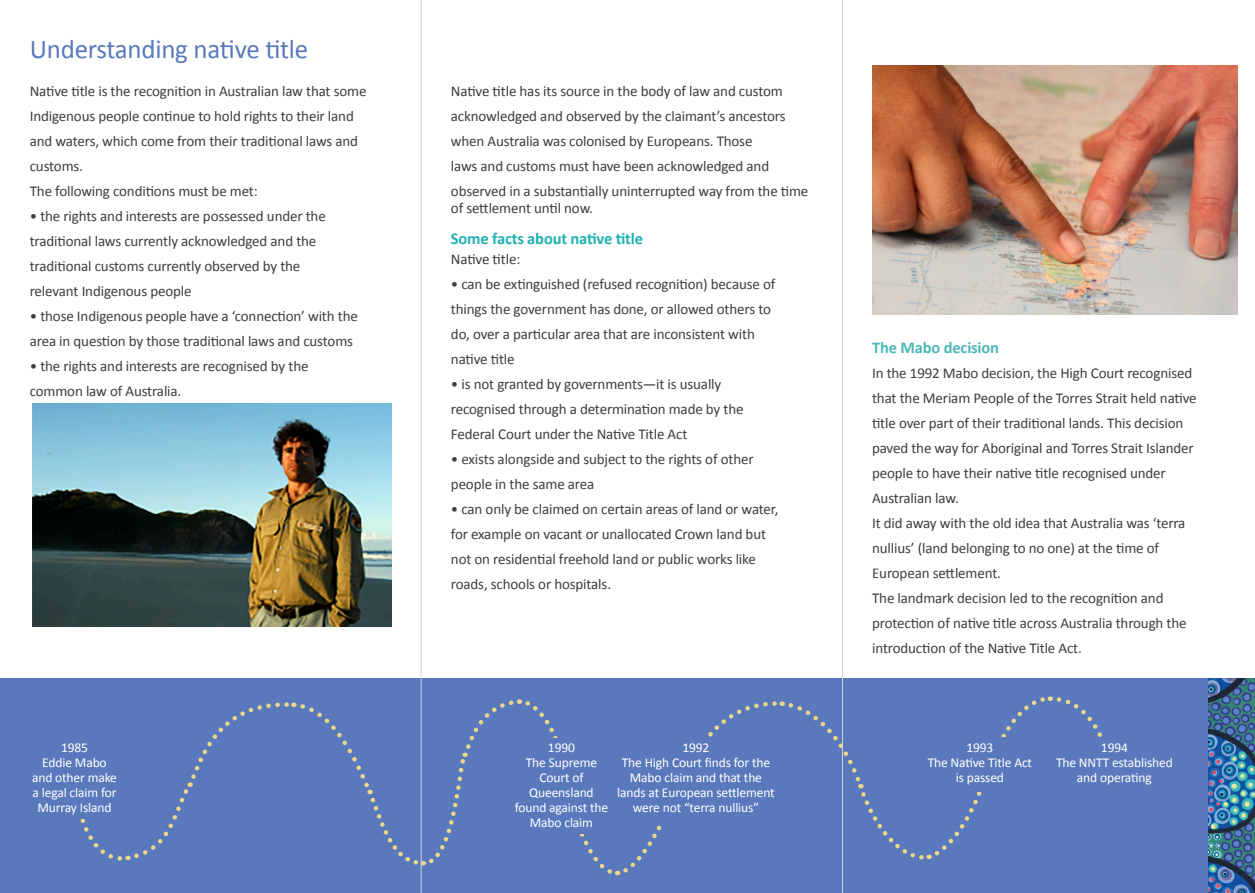
<style>
.page{position:relative;width:1255px;height:893px;background:#fff}
.page>*{position:absolute;margin:0;border:0;box-sizing:border-box;transform-origin:0 0}
.Heading_1{font:27px "Calibri";letter-spacing:-.01em;color:#5a79bc}
.Heading_2{font:700 16.5px "Calibri";letter-spacing:-.01em;color:#21b1b2}
.Bullet_list_end{font:700 16.5px "Calibri";letter-spacing:-.01em;color:#4eb7b9}
.Body_copy{font:15px/16.5px "Calibri";letter-spacing:-.01em;color:#3e3e3f}
.Bullet_list_end-2{font:15px "Calibri";letter-spacing:-.01em;color:#3e3e3f}
.Body_copy-2{font:13.5px/15px "Calibri";letter-spacing:-.01em;color:#fff;text-align:center}
</style>
<div class="page">
<img style="left:32px;top:404px;width:359px;height:223px">
<img style="left:872px;top:66px;width:365px;height:248px">
<div style="left:0;top:678px;width:1254px;height:215px;background:#5a79bc"></div>
<svg style="left:80px;top:694px;width:1022px;height:184px"></svg>
<div style="left:28px;top:738px;width:93px;height:81px;background:#5a79bc"></div>
<div style="left:920px;top:738px;width:119px;height:54px;background:#5a79bc"></div>
<div style="left:510px;top:738px;width:102px;height:95px;background:#5a79bc"></div>
<div style="left:1039px;top:738px;width:149px;height:85px;background:#5a79bc"></div>
<div style="left:613px;top:738px;width:166px;height:85px;background:#5a79bc"></div>
<img style="left:1208px;top:678px;width:46px;height:215px">
<hr style="left:421px;top:0;width:1px;height:893px;background:#d1d2d4">
<hr style="left:842px;top:0;width:1px;height:893px;background:#d1d2d4">
<p class="Heading_1" style="left:30px;top:30px;width:280px">Understanding native title</p>
<p class="Body_copy" style="left:30px;top:83px;width:338px">Native title is the recognition in Australian law that some</p>
<p class="Body_copy" style="left:30px;top:108px;width:325px">Indigenous people continue to hold rights to their land</p>
<p class="Body_copy" style="left:30px;top:133px;width:330px">and waters, which come from their traditional laws and</p>
<p class="Body_copy" style="left:30px;top:158px;width:55px">customs.</p>
<p class="Body_copy" style="left:30px;top:183px;width:229px">The following conditions must be met:</p>
<p class="Body_copy" style="left:30px;top:208px;width:297px">• the rights and interests are possessed under the</p>
<p class="Body_copy" style="left:30px;top:233px;width:288px">traditional laws currently acknowledged and the</p>
<p class="Body_copy" style="left:30px;top:258px;width:272px">traditional customs currently observed by the</p>
<p class="Body_copy" style="left:30px;top:283px;width:163px">relevant Indigenous people</p>
<p class="Body_copy" style="left:30px;top:308px;width:329px">• those Indigenous people have a ‘connection’ with the</p>
<p class="Body_copy" style="left:30px;top:333px;width:325px">area in question by those traditional laws and customs</p>
<p class="Body_copy" style="left:30px;top:358px;width:280px">• the rights and interests are recognised by the</p>
<p class="Body_copy" style="left:30px;top:383px;width:153px">common law of Australia.</p>
<p class="Body_copy-2" style="left:61px;top:740px;width:28px">1985</p>
<p class="Body_copy-2" style="left:32px;top:755px;width:86px">Eddie Mabo and other make a legal claim for<br>Murray Island</p>
<p class="Body_copy" style="left:451px;top:83px;width:333px">Native title has its source in the body of law and custom</p>
<p class="Body_copy" style="left:451px;top:108px;width:336px">acknowledged and observed by the claimant’s ancestors</p>
<p class="Body_copy" style="left:451px;top:133px;width:303px">when Australia was colonised by Europeans. Those</p>
<p class="Body_copy" style="left:451px;top:158px;width:320px">laws and customs must have been acknowledged and</p>
<p class="Body_copy" style="left:451px;top:183px;width:359px">observed in a substantially uninterrupted way from the time of settlement until now.</p>
<p class="Heading_2" style="left:451px;top:226px;width:193px">Some facts about native title</p>
<p class="Body_copy" style="left:451px;top:251px;width:71px">Native title:</p>
<p class="Body_copy" style="left:451px;top:276px;width:326px">• can be extinguished (refused recognition) because of</p>
<p class="Body_copy" style="left:451px;top:301px;width:321px">things the government has done, or allowed others to</p>
<p class="Body_copy" style="left:451px;top:326px;width:305px">do, over a particular area that are inconsistent with</p>
<p class="Body_copy" style="left:451px;top:351px;width:65px">native title</p>
<p class="Body_copy" style="left:451px;top:376px;width:272px">• is not granted by governments—it is usually</p>
<p class="Body_copy" style="left:451px;top:401px;width:294px">recognised through a determination made by the</p>
<p class="Body_copy" style="left:451px;top:426px;width:238px">Federal Court under the Native Title Act</p>
<p class="Body_copy" style="left:451px;top:451px;width:304px">• exists alongside and subject to the rights of other</p>
<p class="Body_copy" style="left:451px;top:476px;width:145px">people in the same area</p>
<p class="Body_copy" style="left:451px;top:501px;width:329px">• can only be claimed on certain areas of land or water,</p>
<p class="Body_copy" style="left:451px;top:526px;width:317px">for example on vacant or unallocated Crown land but</p>
<p class="Body_copy" style="left:451px;top:551px;width:306px">not on residential freehold land or public works like</p>
<p class="Body_copy" style="left:451px;top:576px;width:162px">roads, schools or hospitals.</p>
<p class="Body_copy-2" style="left:548px;top:740px;width:28px">1990</p>
<p class="Body_copy-2" style="left:514px;top:755px;width:95px">The Supreme<br>Court of<br>Queensland found against the<br>Mabo claim</p>
<p class="Body_copy-2" style="left:682px;top:740px;width:28px">1992</p>
<p class="Body_copy-2" style="left:617px;top:755px;width:159px">The High Court finds for the<br>Mabo claim and that the lands at European settlement were not “terra nullius”</p>
<p class="Bullet_list_end" style="left:872px;top:335px;width:128px">The Mabo decision</p>
<p class="Bullet_list_end-2" style="left:872px;top:362px;width:321px">In the 1992 Mabo decision, the High Court recognised</p>
<p class="Bullet_list_end-2" style="left:872px;top:387px;width:326px">that the Meriam People of the Torres Strait held native</p>
<p class="Bullet_list_end-2" style="left:872px;top:412px;width:313px">title over part of their traditional lands. This decision</p>
<p class="Bullet_list_end-2" style="left:872px;top:437px;width:323px">paved the way for Aboriginal and Torres Strait Islander</p>
<p class="Bullet_list_end-2" style="left:872px;top:462px;width:295px">people to have their native title recognised under</p>
<p class="Bullet_list_end-2" style="left:872px;top:487px;width:88px">Australian law.</p>
<p class="Bullet_list_end-2" style="left:872px;top:512px;width:315px">It did away with the old idea that Australia was ‘terra</p>
<p class="Bullet_list_end-2" style="left:872px;top:537px;width:288px">nullius’ (land belonging to no one) at the time of</p>
<p class="Bullet_list_end-2" style="left:872px;top:562px;width:130px">European settlement.</p>
<p class="Bullet_list_end-2" style="left:872px;top:587px;width:293px">The landmark decision led to the recognition and</p>
<p class="Bullet_list_end-2" style="left:872px;top:612px;width:316px">protection of native title across Australia through the</p>
<p class="Bullet_list_end-2" style="left:872px;top:637px;width:211px">introduction of the Native Title Act.</p>
<p class="Body_copy-2" style="left:966px;top:740px;width:28px">1993</p>
<p class="Body_copy-2" style="left:927px;top:755px;width:106px">The Native Title Act is passed</p>
<p class="Body_copy-2" style="left:1100px;top:740px;width:28px">1994</p>
<p class="Body_copy-2" style="left:1055px;top:755px;width:118px">The NNTT established</p>
<p class="Body_copy-2" style="left:1076px;top:770px;width:76px">and operating</p>
</div>
